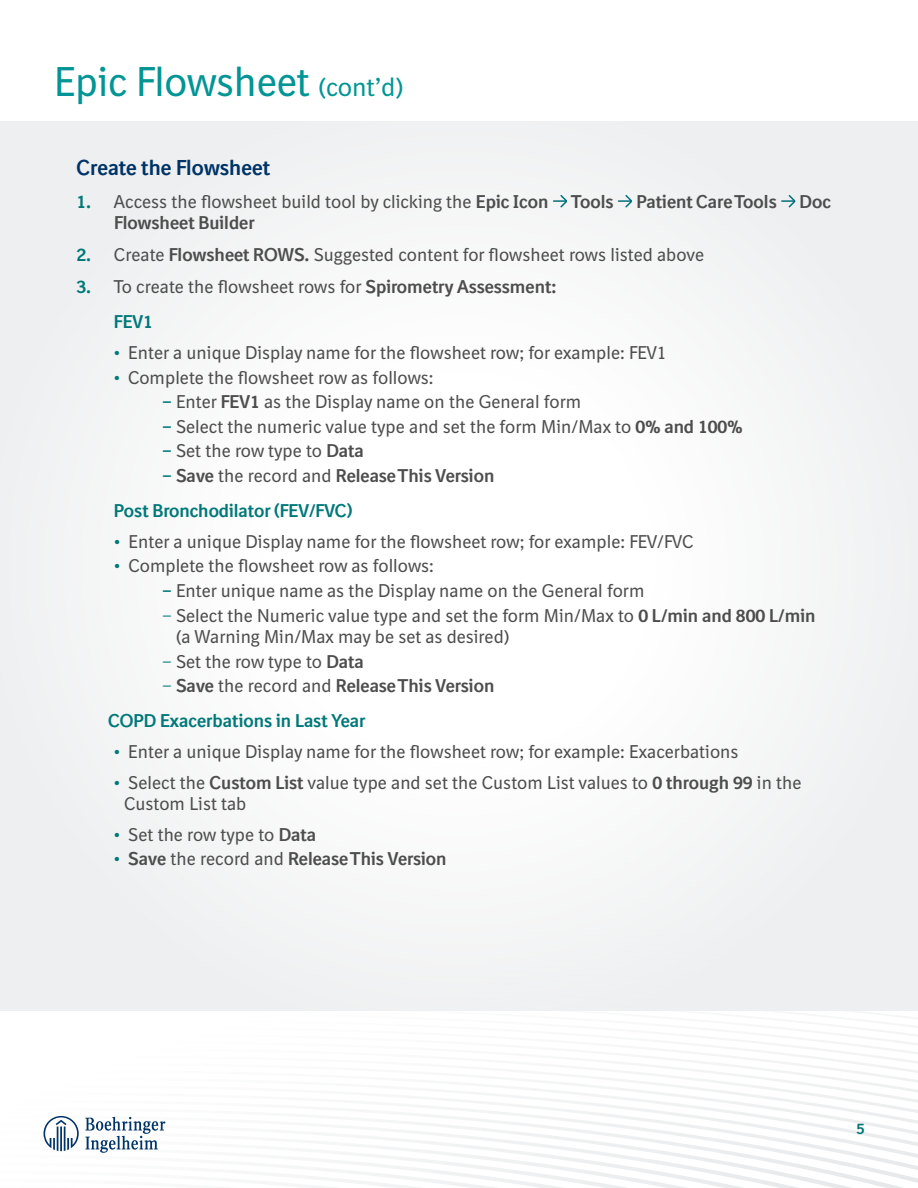
<style>
.page{position:relative;width:918px;height:1188px;background:#fff}
.page>*{position:absolute;margin:0;border:0;box-sizing:border-box;transform-origin:0 0}
.t1{font:40.5px "BI Sans NEXT";letter-spacing:-.01em;color:#039595}
.t2{font:700 21px "BI Sans NEXT";color:#036}
.Body{font:18px/21.6px "BI Sans NEXT";color:#4d4d4d}
.numbered_bullets{font:18px "BI Sans NEXT";color:#4d4d4d}
.Body-2{font:700 18px "BI Sans NEXT";color:#4d4d4d}
.green_text_h2{font:700 18px "BI Sans NEXT";color:#007878}
.numbered_bullets-2{font:700 18px "BI Sans NEXT";color:#4d4d4d}
.t3{font:700 15px "BI Sans NEXT";color:#007878}
.s1{font-size:25.5px}
.s2{font-weight:700;color:#007878}
.s3{font-weight:700}
.s4{color:#007878}
.s5{font-weight:400;color:#007878}
.s6{font-weight:400}
.s7{color:#4da0a0}
.s8{font-weight:400;color:#4da0a0}
</style>
<div class="page">
<svg style="left:688px;top:1170px;width:230px;height:13px"></svg>
<svg style="left:688px;top:1158px;width:230px;height:12px"></svg>
<svg style="left:688px;top:1146px;width:230px;height:12px"></svg>
<svg style="left:688px;top:1135px;width:230px;height:11px"></svg>
<svg style="left:688px;top:1124px;width:230px;height:11px"></svg>
<svg style="left:61px;top:1113px;width:857px;height:11px"></svg>
<svg style="left:400px;top:1103px;width:518px;height:10px"></svg>
<svg style="left:448px;top:1093px;width:470px;height:10px"></svg>
<svg style="left:505px;top:1083px;width:413px;height:10px"></svg>
<svg style="left:534px;top:1073px;width:384px;height:10px"></svg>
<svg style="left:593px;top:1064px;width:325px;height:9px"></svg>
<svg style="left:623px;top:1054px;width:295px;height:10px"></svg>
<svg style="left:683px;top:1045px;width:235px;height:9px"></svg>
<svg style="left:745px;top:1017px;width:173px;height:28px"></svg>
<svg style="left:43px;top:1116px;width:645px;height:72px"></svg>
<div style="left:0;top:122px;width:918px;height:889px;background:#f5f6f6"></div>
<svg style="left:554px;top:195px;width:14px;height:13px"></svg>
<svg style="left:619px;top:195px;width:14px;height:13px"></svg>
<svg style="left:782px;top:194px;width:14px;height:14px"></svg>
<p class="t1" style="left:54px;top:58px;width:351px">Epic Flowsheet <span class="s1">(cont’d)</span></p>
<h2 class="t2" style="left:76px;top:156px;width:195px">Create the Flowsheet</h2>
<p class="numbered_bullets" style="left:76px;top:191px;width:474px"><span class="s2">1.</span> Access the flowsheet build tool by clicking the <span class="s3">Epic Icon</span></p>
<p class="numbered_bullets-2" style="left:571px;top:191px;width:44px">Tools</p>
<p class="numbered_bullets-2" style="left:636px;top:191px;width:142px">Patient Care Tools</p>
<p class="numbered_bullets-2" style="left:800px;top:191px;width:33px">Doc</p>
<p class="numbered_bullets-2" style="left:114px;top:212px;width:142px">Flowsheet Builder</p>
<p class="numbered_bullets" style="left:76px;top:244px;width:629px"><span class="s2">2.</span> Create <span class="s3">Flowsheet ROWS.</span> Suggested content for flowsheet rows listed above</p>
<p class="numbered_bullets" style="left:76px;top:277px;width:482px"><span class="s2">3.</span> To create the flowsheet rows for <span class="s3">Spirometry Assessment:</span></p>
<p class="green_text_h2" style="left:114px;top:311px;width:40px">FEV1</p>
<p class="Body" style="left:114px;top:342px;width:554px"><span class="s2">•</span> Enter a unique Display name for the flowsheet row; for example: FEV1</p>
<p class="Body" style="left:114px;top:366px;width:321px"><span class="s2">•</span> Complete the flowsheet row as follows:</p>
<p class="Body" style="left:162px;top:391px;width:421px"><span class="s4">–</span> Enter <span class="s3">FEV1</span> as the Display name on the General form</p>
<p class="Body" style="left:162px;top:416px;width:582px"><span class="s4">–</span> Select the numeric value type and set the form Min/Max to <span class="s3">0% and 100%</span></p>
<p class="Body" style="left:162px;top:440px;width:203px"><span class="s4">–</span> Set the row type to <span class="s3">Data</span></p>
<p class="Body-2" style="left:162px;top:465px;width:334px"><span class="s5">–</span> Save <span class="s6">the record and</span> Release This Version</p>
<p class="green_text_h2" style="left:114px;top:500px;width:240px">Post Bronchodilator (FEV/FVC)</p>
<p class="Body" style="left:114px;top:531px;width:581px"><span class="s4">•</span> Enter a unique Display name for the flowsheet row; for example: FEV/FVC</p>
<p class="Body" style="left:114px;top:555px;width:322px"><span class="s4">•</span> Complete the flowsheet row as follows:</p>
<p class="Body" style="left:162px;top:580px;width:484px"><span class="s4">–</span> Enter unique name as the Display name on the General form</p>
<p class="Body" style="left:176px;top:604px;width:641px;text-indent:-14px"><span class="s7">–</span> Select the Numeric value type and set the form Min/Max to <span class="s3">0 L/min and 800 L/min </span>(a Warning Min/Max may be set as desired)</p>
<p class="Body" style="left:162px;top:651px;width:203px"><span class="s7">–</span> Set the row type to <span class="s3">Data</span></p>
<p class="Body-2" style="left:162px;top:675px;width:334px"><span class="s8">–</span> Save <span class="s6">the record and</span> Release This Version</p>
<p class="green_text_h2" style="left:108px;top:710px;width:259px">COPD Exacerbations in Last Year</p>
<p class="Body" style="left:114px;top:741px;width:626px"><span class="s2">•</span> Enter a unique Display name for the flowsheet row; for example: Exacerbations</p>
<p class="Body" style="left:124px;top:771px;width:679px;text-indent:-10px"><span class="s2">•</span> Select the <span class="s3">Custom List</span> value type and set the Custom List values to <span class="s3">0 through 99</span> in the<br>Custom List tab</p>
<p class="Body" style="left:114px;top:824px;width:204px"><span class="s2">•</span> Set the row type to <span class="s3">Data</span></p>
<p class="Body-2" style="left:114px;top:848px;width:334px"><span class="s4">•</span> Save <span class="s6">the record and</span> Release This Version</p>
<p class="t3" style="left:856px;top:1120px;width:10px">5</p>
</div>
